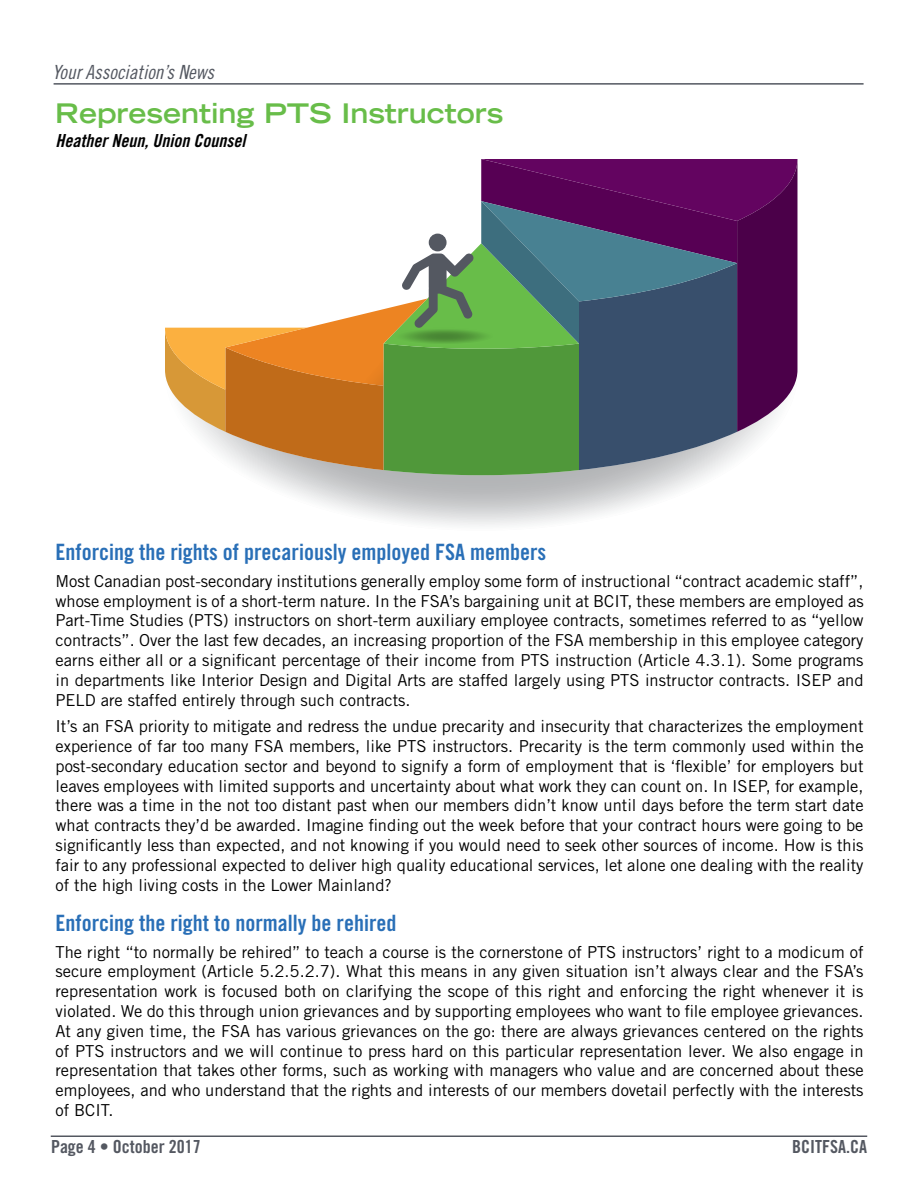
<style>
.page{position:relative;width:918px;height:1188px;background:#fff}
.page>*{position:absolute;margin:0;border:0;box-sizing:border-box;transform-origin:0 0}
.t1{font:700 expanded 27px "Trade Gothic LT Std";color:#68bd49}
.t2{font:22.5px "Trade Gothic LT Std Bd Cn 20";color:#296fb7}
.t3{font:19.5px "Trade Gothic LT Std Cn 18 Obl";color:#545861}
.t4{font:18px "Trade Gothic LT Std Bd Cn 20";color:#545861}
.t5{font:18px "Trade Gothic LT Std Bd Cn 20 Obl";color:#000}
.t6{font:16.5px/19.8px "Trade Gothic LT Std";color:#000;text-align:justify}
</style>
<div class="page">
<hr style="left:51px;top:1136px;width:816px;height:1px;background:#545861">
<hr style="left:54px;top:83px;width:810px;height:2px;background:#545861">
<svg style="left:256px;top:475px;width:452px;height:51px"></svg>
<svg style="left:165px;top:159px;width:632px;height:316px"></svg>
<p class="t3" style="left:52px;top:61px;width:164px">Your Association’s News</p>
<h1 class="t1" style="left:55px;top:95px;width:450px">Representing PTS Instructors</h1>
<p class="t5" style="left:56px;top:130px;width:191px">Heather Neun, Union Counsel</p>
<h2 class="t2" style="left:56px;top:539px;width:492px">Enforcing the rights of precariously employed FSA members</h2>
<p class="t6" style="left:56px;top:571px;width:810px">Most Canadian post-secondary institutions generally employ some form of instructional “contract academic staff”, whose employment is of a short-term nature. In the FSA’s bargaining unit at BCIT, these members are employed as Part-Time Studies (PTS) instructors on short-term auxiliary employee contracts, sometimes referred to as “yellow contracts”. Over the last few decades, an increasing proportion of the FSA membership in this employee category earns either all or a significant percentage of their income from PTS instruction (Article 4.3.1). Some programs in departments like Interior Design and Digital Arts are staffed largely using PTS instructor contracts. ISEP and PELD are staffed entirely through such contracts.</p>
<p class="t6" style="left:56px;top:716px;width:810px">It’s an FSA priority to mitigate and redress the undue precarity and insecurity that characterizes the employment experience of far too many FSA members, like PTS instructors. Precarity is the term commonly used within the post-secondary education sector and beyond to signify a form of employment that is ‘flexible’ for employers but leaves employees with limited supports and uncertainty about what work they can count on. In ISEP, for example, there was a time in the not too distant past when our members didn’t know until days before the term start date what contracts they’d be awarded. Imagine finding out the week before that your contract hours were going to be significantly less than expected, and not knowing if you would need to seek other sources of income. How is this fair to any professional expected to deliver high quality educational services, let alone one dealing with the reality of the high living costs in the Lower Mainland?</p>
<h2 class="t2" style="left:56px;top:909px;width:342px">Enforcing the right to normally be rehired</h2>
<p class="t6" style="left:56px;top:942px;width:810px">The right “to normally be rehired” to teach a course is the cornerstone of PTS instructors’ right to a modicum of secure employment (Article 5.2.5.2.7). What this means in any given situation isn’t always clear and the FSA’s representation work is focused both on clarifying the scope of this right and enforcing the right whenever it is violated. We do this through union grievances and by supporting employees who want to file employee grievances.<br>At any given time, the FSA has various grievances on the go: there are always grievances centered on the rights of PTS instructors and we will continue to press hard on this particular representation lever. We also engage in representation that takes other forms, such as working with managers who value and are concerned about these employees, and who understand that the rights and interests of our members dovetail perfectly with the interests of BCIT.</p>
<p class="t4" style="left:51px;top:1136px;width:151px">Page 4 • October 2017</p>
<p class="t4" style="left:792px;top:1136px;width:76px">BCITFSA.CA</p>
</div>
